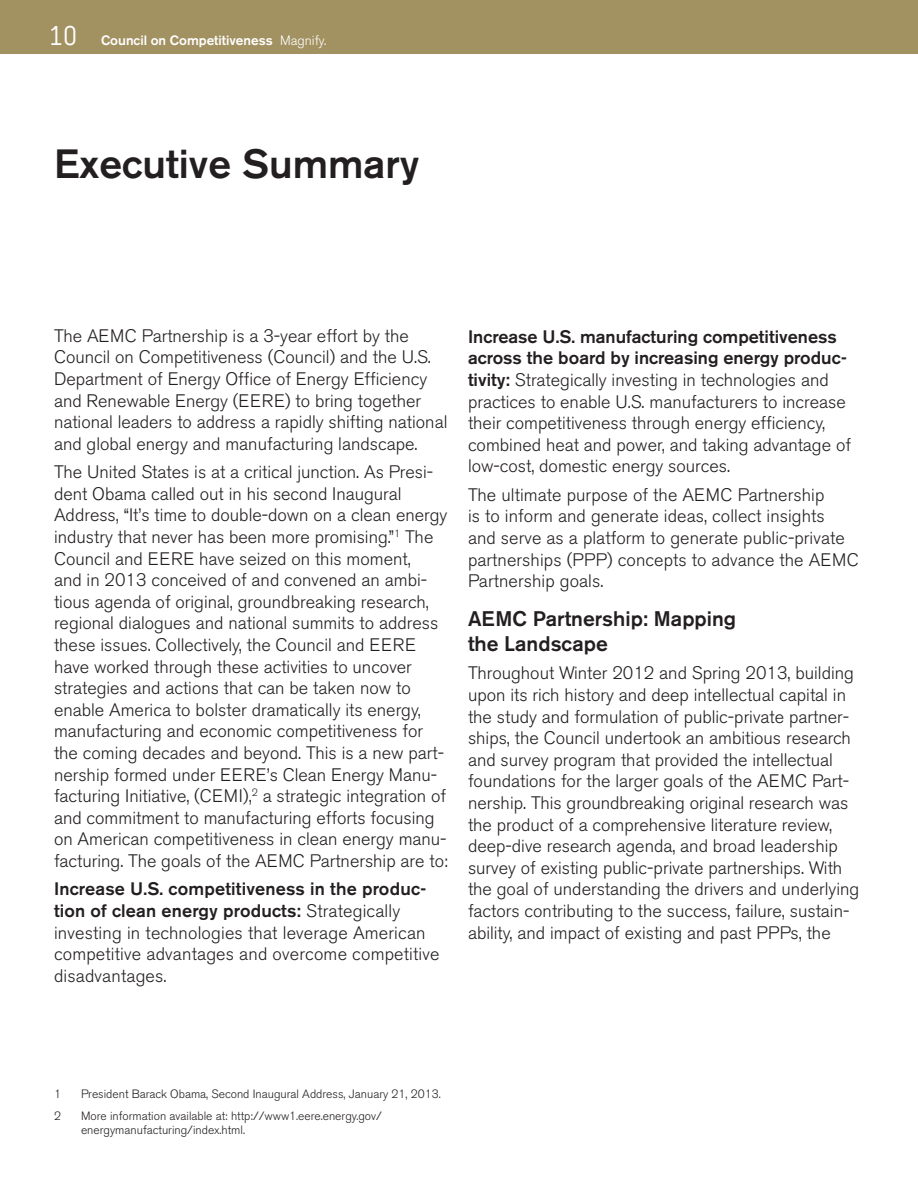
<style>
.page{position:relative;width:918px;height:1188px;background:#fff}
.page>*{position:absolute;margin:0;border:0;box-sizing:border-box;transform-origin:0 0}
.t1{font:500 40.5px "Akzidenz Grotesk BE";color:#231f20}
.Subhead{font:500 21px/25.2px "Akzidenz Grotesk BE";color:#231f20}
.Body{font:300 18px/21.6px "Akzidenz Grotesk BE";color:#231f20}
.t2{font:500 13.5px "Akzidenz Grotesk BE";color:#fff}
.Footnotes{font:300 12px/14.4px "Akzidenz Grotesk BE";color:#231f20}
.s1{font-family:"Numbers Claimcheck";font-weight:400;font-size:27px}
.s2{font-weight:300}
.s3{font-weight:500}
</style>
<div class="page">
<div style="left:0;top:0;width:918px;height:54px;background:#a29161"></div>
<p class="t2" style="left:49px;top:32px;width:279px"><span class="s1">10</span> Council on Competitiveness <span class="s2">Magnify.</span></p>
<p class="t1" style="left:54px;top:139px;width:367px">Executive Summary</p>
<p class="Body" style="left:54px;top:325px;width:395px">The AEMC Partnership is a 3-year effort by the Council on Competitiveness (Council) and the U.S.<br>Department of Energy Office of Energy Efficiency and Renewable Energy (EERE) to bring together national leaders to address a rapidly shifting national and global energy and manufacturing landscape.</p>
<p class="Body" style="left:54px;top:462px;width:395px">The United States is at a critical junction. As Presi&shy;dent Obama called out in his second Inaugural Address, “It’s time to double-down on a clean energy industry that never has been more promising.”<sup>1</sup> The Council and EERE have seized on this moment,<br>and in 2013 conceived of and convened an ambi&shy;tious agenda of original, groundbreaking research, regional dialogues and national summits to address these issues. Collectively, the Council and EERE have worked through these activities to uncover strategies and actions that can be taken now to enable America to bolster dramatically its energy, manufacturing and economic competitiveness for the coming decades and beyond. This is a new part&shy;nership formed under EERE’s Clean Energy Manu&shy;facturing Initiative, (CEMI),<sup>2</sup> a strategic integration of and commitment to manufacturing efforts focusing on American competitiveness in clean energy manu&shy;facturing. The goals of the AEMC Partnership are to:</p>
<p class="Body" style="left:54px;top:879px;width:387px"><span class="s3">Increase U.S. competitiveness in the produc&shy;tion of clean energy products:</span> Strategically investing in technologies that leverage American competitive advantages and overcome competitive disadvantages.</p>
<p class="Body" style="left:468px;top:326px;width:385px"><span class="s3">Increase U.S. manufacturing competitiveness across the board by increasing energy produc&shy;tivity:</span> Strategically investing in technologies and practices to enable U.S. manufacturers to increase their competitiveness through energy efficiency, combined heat and power, and taking advantage of low-cost, domestic energy sources.</p>
<p class="Body" style="left:468px;top:484px;width:392px">The ultimate purpose of the AEMC Partnership<br>is to inform and generate ideas, collect insights<br>and serve as a platform to generate public-private partnerships (PPP) concepts to advance the AEMC Partnership goals.</p>
<p class="Subhead" style="left:468px;top:606px;width:270px">AEMC Partnership: Mapping the Landscape</p>
<p class="Body" style="left:468px;top:663px;width:393px">Throughout Winter 2012 and Spring 2013, building upon its rich history and deep intellectual capital in the study and formulation of public-private partner&shy;ships, the Council undertook an ambitious research and survey program that provided the intellectual foundations for the larger goals of the AEMC Part&shy;nership. This groundbreaking original research was the product of a comprehensive literature review, deep-dive research agenda, and broad leadership survey of existing public-private partnerships. With the goal of understanding the drivers and underlying factors contributing to the success, failure, sustain&shy;ability, and impact of existing and past PPPs, the</p>
<p class="Footnotes" style="left:54px;top:1087px;width:8px">1</p>
<p class="Footnotes" style="left:81px;top:1087px;width:361px">President Barack Obama, Second Inaugural Address, January 21, 2013.</p>
<p class="Footnotes" style="left:54px;top:1108px;width:8px">2</p>
<p class="Footnotes" style="left:81px;top:1108px;width:302px">More information available at: http://www1.eere.energy.gov/ energymanufacturing/index.html.</p>
</div>
